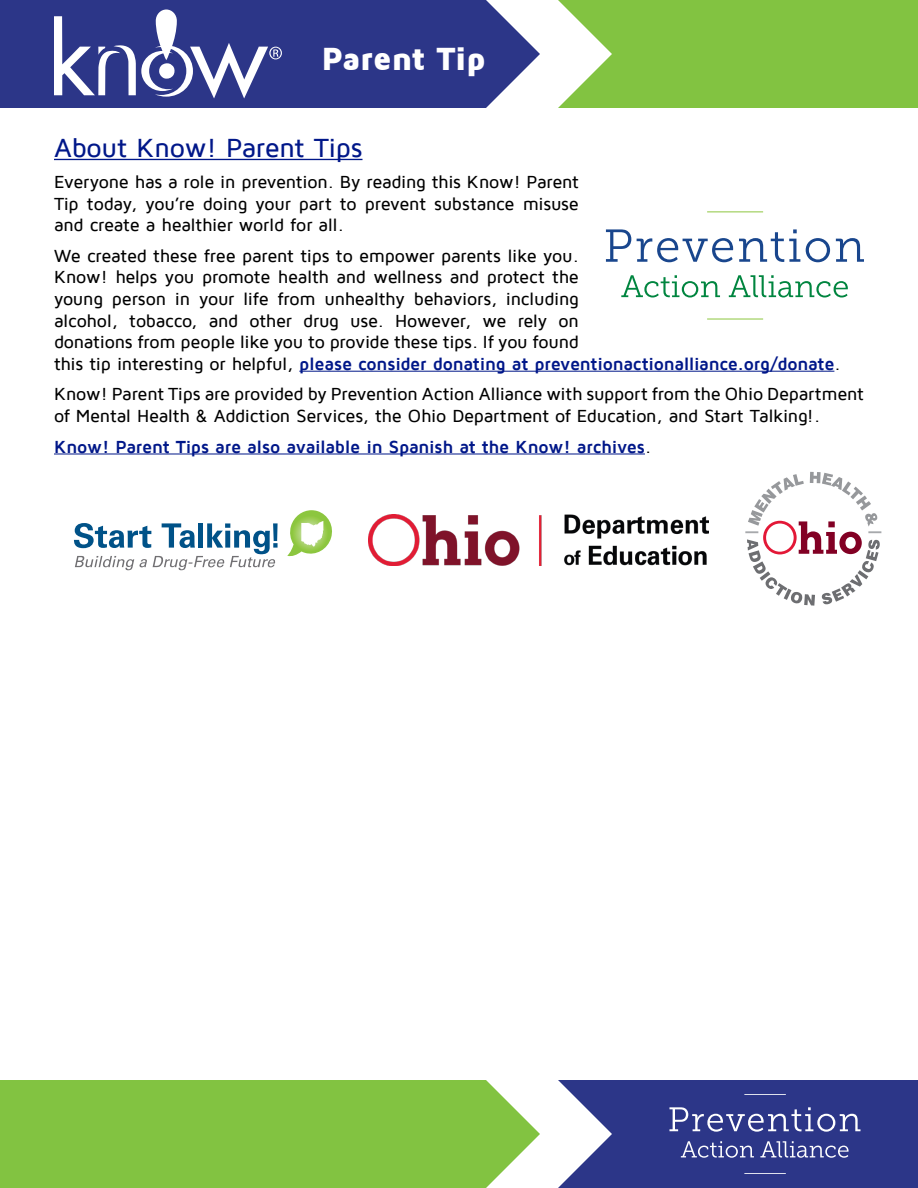
<style>
.page{position:relative;width:918px;height:1188px;background:#fff}
.page>*{position:absolute;margin:0;border:0;box-sizing:border-box;transform-origin:0 0}
.t1{font:900 33px "Maven Pro";letter-spacing:-.02em;color:#fff}
.t2{font:500 27px "Maven Pro";letter-spacing:-.015em;color:#001789}
.t3{font:500 18px/21.6px "Maven Pro";letter-spacing:-.015em;color:#000}
.t4{font:700 18px "Maven Pro";letter-spacing:-.015em;color:#001789}
.s1{font-weight:700;color:#001789}
.s2{font-weight:500;color:#000}
</style>
<div class="page">
<div style="left:0;top:1080px;width:540px;height:108px;background:#82c341"></div>
<svg style="left:0;top:0;width:540px;height:108px;background:#3b4490"></svg>
<svg style="left:558px;top:0;width:360px;height:108px;background:#8cc851"></svg>
<svg style="left:558px;top:1080px;width:360px;height:108px;background:#444c95"></svg>
<hr style="left:744px;top:1094px;width:42px;height:1px;background:#fff">
<hr style="left:744px;top:1173px;width:42px;height:1px;background:#fff">
<svg style="left:54px;top:10px;width:228px;height:88px"></svg>
<hr style="left:54px;top:159px;width:309px;height:1px;background:#001789">
<hr style="left:299px;top:371px;width:535px;height:1px;background:#001789">
<hr style="left:54px;top:454px;width:591px;height:1px;background:#001789">
<svg style="left:606px;top:229px;width:25px;height:33px"></svg>
<svg style="left:637px;top:238px;width:96px;height:24px"></svg>
<svg style="left:739px;top:229px;width:61px;height:33px"></svg>
<svg style="left:806px;top:238px;width:24px;height:24px"></svg>
<svg style="left:836px;top:238px;width:28px;height:24px"></svg>
<svg style="left:621px;top:275px;width:99px;height:23px"></svg>
<svg style="left:729px;top:275px;width:119px;height:23px"></svg>
<hr style="left:707px;top:211px;width:56px;height:1px;background:#8dc63f">
<hr style="left:707px;top:319px;width:56px;height:1px;background:#8dc63f">
<svg style="left:74px;top:523px;width:204px;height:47px"></svg>
<svg style="left:287px;top:510px;width:45px;height:47px"></svg>
<svg style="left:745px;top:472px;width:136px;height:134px"></svg>
<img style="left:369px;top:515px;width:340px;height:51px">
<h1 class="t1" style="left:321px;top:41px;width:166px">Parent Tip</h1>
<h2 class="t2" style="left:54px;top:134px;width:310px">About Know! Parent Tips</h2>
<p class="t3" style="left:54px;top:171px;width:526px;text-align:justify">Everyone has a role in prevention. By reading this Know! Parent Tip today, you’re doing your part to prevent substance misuse and create a healthier world for all.</p>
<p class="t3" style="left:54px;top:245px;width:788px">We created these free parent tips to empower parents like you.<br>Know! helps you promote health and wellness and protect the<br>young person in your life from unhealthy behaviors, including<br>alcohol, tobacco, and other drug use. However, we rely on<br>donations from people like you to provide these tips. If you found<br>this tip interesting or helpful, <span class="s1">please consider donating at preventionactionalliance.org/donate</span>.</p>
<p class="t3" style="left:54px;top:384px;width:812px">Know! Parent Tips are provided by Prevention Action Alliance with support from the Ohio Department of Mental Health &amp; Addiction Services, the Ohio Department of Education, and Start Talking!.</p>
<p class="t4" style="left:54px;top:437px;width:599px">Know! Parent Tips are also available in Spanish at the Know! archives<span class="s2">.</span></p>
</div>
